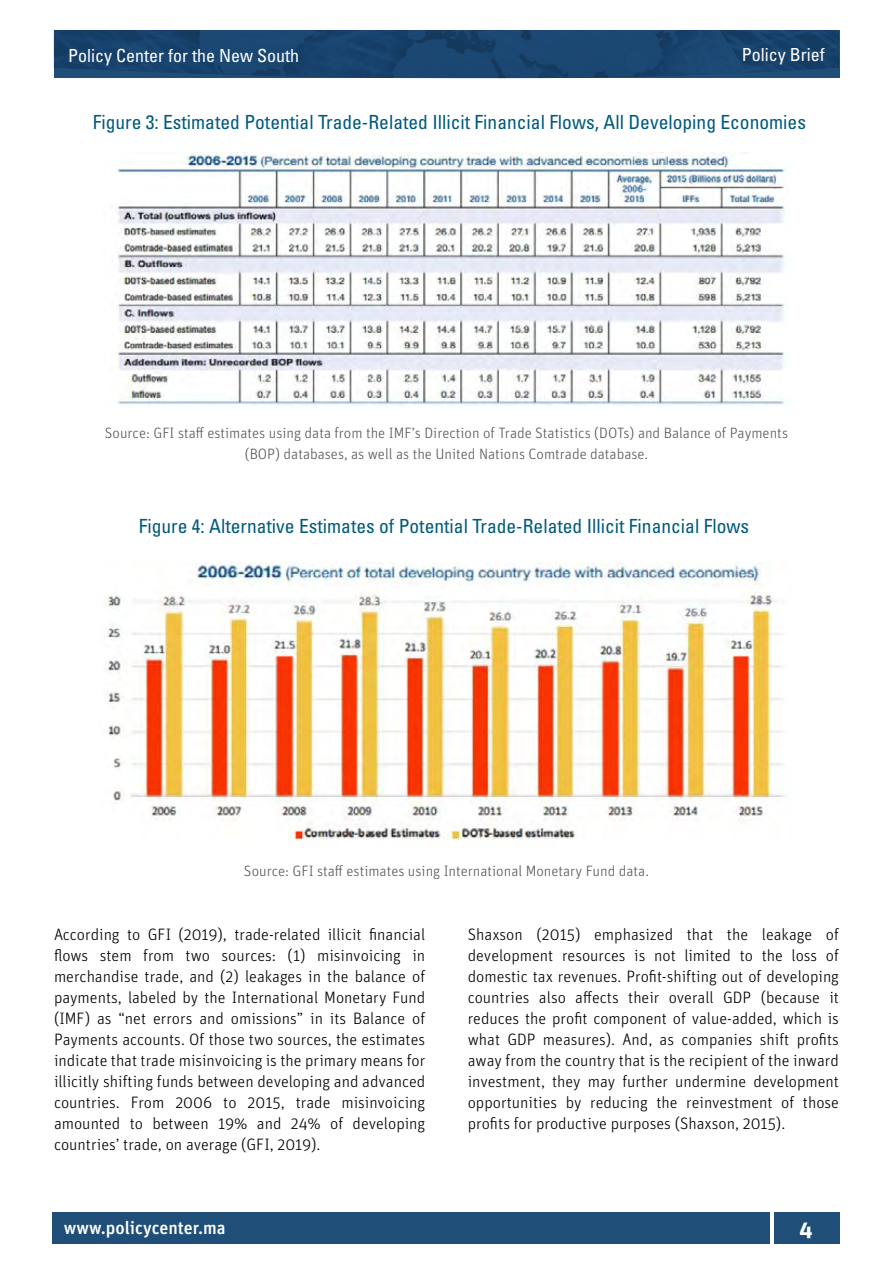
<style>
.page{position:relative;width:893px;height:1263px;background:#fff}
.page>*{position:absolute;margin:0;border:0;box-sizing:border-box;transform-origin:0 0}
.t1{font:700 22.5px "Unit Pro";color:#fff}
.t2{font:condensed 19.5px "Univers LT Std";color:#005a7c}
.t3{font:condensed 18px "Univers LT Std";color:#fff}
.t4{font:500 18px "Unit Pro";color:#fff}
.t5{font:300 16.5px/21px "Unit Pro";color:#000;text-align:justify}
.t6{font:300 15px/21px "Unit Pro";color:#58585c;text-align:center}
</style>
<div class="page">
<div style="left:52px;top:1212px;width:718px;height:31px;background:#1f4e79"></div>
<div style="left:774px;top:1212px;width:65px;height:31px;background:#1f4e79"></div>
<img style="left:54px;top:30px;width:785px;height:49px">
<img style="left:117px;top:152px;width:671px;height:254px">
<img style="left:105px;top:563px;width:681px;height:277px">
<p class="t3" style="left:68px;top:44px;width:232px">Policy Center for the New South</p>
<p class="t3" style="left:742px;top:43px;width:84px">Policy Brief</p>
<p class="t2" style="left:93px;top:110px;width:715px">Figure 3: Estimated Potential Trade-Related Illicit Financial Flows, All Developing Economies</p>
<p class="t6" style="left:105px;top:422px;width:685px">Source: GFI staff estimates using data from the IMF’s Direction of Trade Statistics (DOTs) and Balance of Payments (BOP) databases, as well as the United Nations Comtrade database.</p>
<p class="t2" style="left:139px;top:514px;width:612px">Figure 4: Alternative Estimates of Potential Trade-Related Illicit Financial Flows</p>
<p class="t6" style="left:244px;top:860px;width:406px">Source: GFI staff estimates using International Monetary Fund data.</p>
<p class="t5" style="left:54px;top:924px;width:373px">According to GFI (2019), trade-related illicit financial flows stem from two sources: (1) misinvoicing in merchandise trade, and (2) leakages in the balance of payments, labeled by the International Monetary Fund (IMF) as “net errors and omissions” in its Balance of Payments accounts. Of those two sources, the estimates indicate that trade misinvoicing is the primary means for illicitly shifting funds between developing and advanced countries. From 2006 to 2015, trade misinvoicing amounted to between 19% and 24% of developing countries’ trade, on average (GFI, 2019).</p>
<p class="t5" style="left:468px;top:924px;width:373px">Shaxson (2015) emphasized that the leakage of development resources is not limited to the loss of domestic tax revenues. Profit-shifting out of developing countries also affects their overall GDP (because it reduces the profit component of value-added, which is what GDP measures). And, as companies shift profits away from the country that is the recipient of the inward investment, they may further undermine development opportunities by reducing the reinvestment of those profits for productive purposes (Shaxson, 2015).</p>
<p class="t4" style="left:64px;top:1216px;width:164px">www.policycenter.ma</p>
<h1 class="t1" style="left:799px;top:1214px;width:15px">4</h1>
</div>
